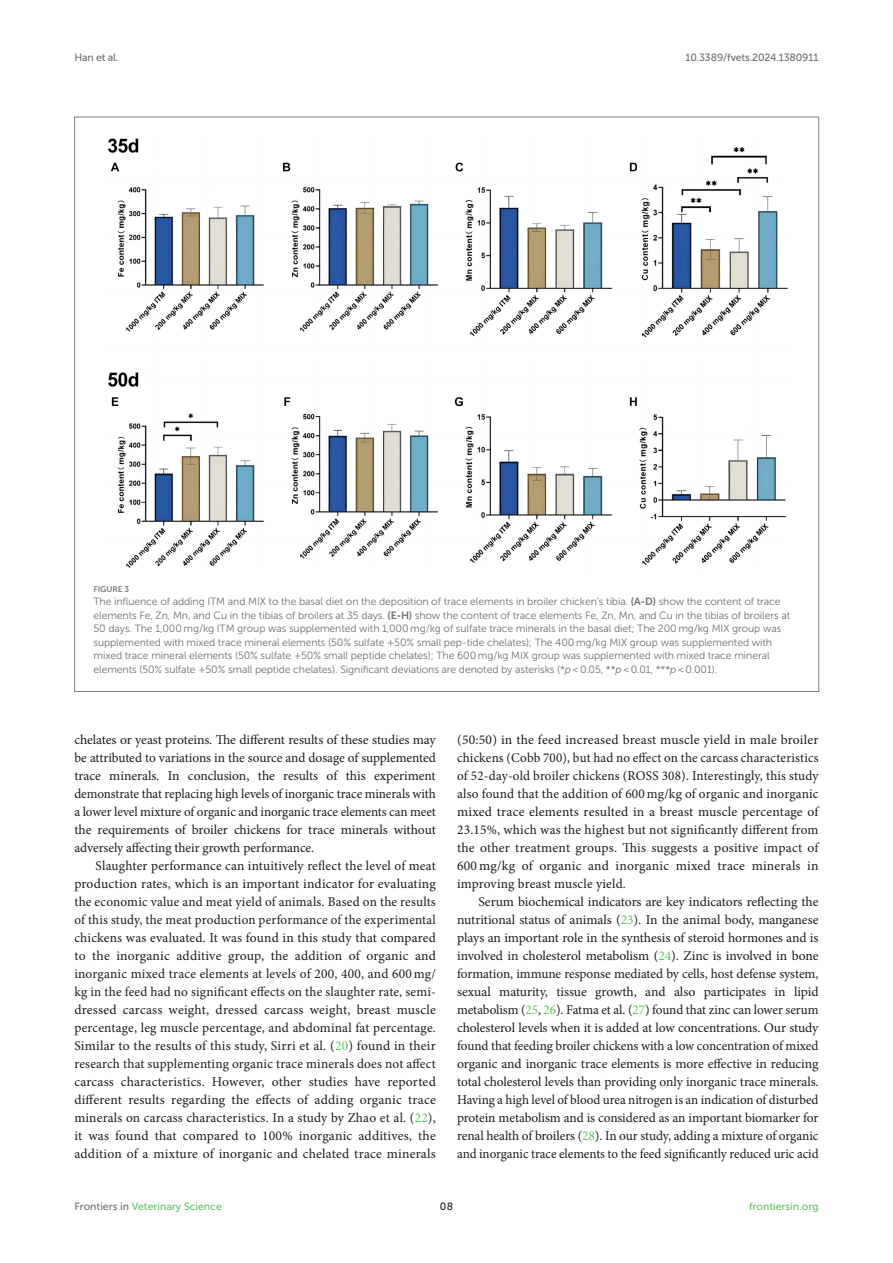
<style>
.page{position:relative;width:893px;height:1263px;background:#fff}
.page>*{position:absolute;margin:0;border:0;box-sizing:border-box;transform-origin:0 0}
.TEXT{font:13.5px/18px "Minion Pro";letter-spacing:.01em;color:#1b1c1b;text-align:justify}
.TEXT_FLUSH{font:13.5px/18px "Minion Pro";letter-spacing:-.005em;color:#1b1c1b;text-align:justify}
.FIG_LEG{font:10.5px/13.5px "Museo Sans 300";letter-spacing:-.01em;color:#706f70}
.t1{font:10.5px "Museo Sans 500";color:#65c161}
.t2{font:10.5px "Museo Sans 500";letter-spacing:-.015em;color:#706f70}
.t3{font:10.5px "Museo Sans 500";color:#1b1c1b}
.FIG_HD{font:8.25px "Museo Sans 700";letter-spacing:-.01em;color:#7e7f7f}
.s1{font-family:"Museo Sans 700"}
.s2{font-style:italic}
.s3{color:#65c161}
.s4{color:#706f70}
</style>
<div class="page">
<img style="left:108px;top:138px;width:680px;height:430px">
<p class="t2" style="left:74px;top:51px;width:46px">Han et al.</p>
<p class="t2" style="left:685px;top:51px;width:135px">10.3389/fvets.2024.1380911</p>
<p class="FIG_HD" style="left:94px;top:584px;width:37px">FIGURE 3</p>
<p class="FIG_LEG" style="left:94px;top:595px;width:698px">The influence of adding ITM and MIX to the basal diet on the deposition of trace elements in broiler chicken’s tibia. <span class="s1">(A-D)</span> show the content of trace elements Fe, Zn, Mn, and Cu in the tibias of broilers at 35 days. <span class="s1">(E-H)</span> show the content of trace elements Fe, Zn, Mn, and Cu in the tibias of broilers at 50 days. The 1,000 mg/kg ITM group was supplemented with 1,000 mg/kg of sulfate trace minerals in the basal diet; The 200 mg/kg MIX group was supplemented with mixed trace mineral elements (50% sulfate +50% small pep-tide chelates); The 400 mg/kg MIX group was supplemented with mixed trace mineral elements (50% sulfate +50% small peptide chelates); The 600 mg/kg MIX group was supplemented with mixed trace mineral elements (50% sulfate +50% small peptide chelates). Significant deviations are denoted by asterisks (*<span class="s2">p</span> &lt; 0.05, **<span class="s2">p</span> &lt; 0.01, ***<span class="s2">p</span> &lt; 0.001).</p>
<p class="TEXT_FLUSH" style="left:74px;top:731px;width:363px">chelates or yeast proteins. The different results of these studies may be attributed to variations in the source and dosage of supplemented trace minerals. In conclusion, the results of this experiment demonstrate that replacing high levels of inorganic trace minerals with a lower level mixture of organic and inorganic trace elements can meet the requirements of broiler chickens for trace minerals without adversely affecting their growth performance.</p>
<p class="TEXT" style="left:74px;top:857px;width:363px;text-indent:21px">Slaughter performance can intuitively reflect the level of meat production rates, which is an important indicator for evaluating the economic value and meat yield of animals. Based on the results of this study, the meat production performance of the experimental chickens was evaluated. It was found in this study that compared to the inorganic additive group, the addition of organic and inorganic mixed trace elements at levels of 200, 400, and 600 mg/ kg in the feed had no significant effects on the slaughter rate, semi&shy;dressed carcass weight, dressed carcass weight, breast muscle percentage, leg muscle percentage, and abdominal fat percentage.<br>Similar to the results of this study, Sirri et al. (<span class="s3">20</span>) found in their research that supplementing organic trace minerals does not affect carcass characteristics. However, other studies have reported different results regarding the effects of adding organic trace minerals on carcass characteristics. In a study by Zhao et al. (<span class="s3">22</span>), it was found that compared to 100% inorganic additives, the addition of a mixture of inorganic and chelated trace minerals</p>
<p class="TEXT" style="left:457px;top:731px;width:363px">(50:50) in the feed increased breast muscle yield in male broiler chickens (Cobb 700), but had no effect on the carcass characteristics of 52-day-old broiler chickens (ROSS 308). Interestingly, this study also found that the addition of 600 mg/kg of organic and inorganic mixed trace elements resulted in a breast muscle percentage of 23.15%, which was the highest but not significantly different from the other treatment groups. This suggests a positive impact of 600 mg/kg of organic and inorganic mixed trace minerals in improving breast muscle yield.</p>
<p class="TEXT" style="left:457px;top:893px;width:363px;text-indent:21px">Serum biochemical indicators are key indicators reflecting the nutritional status of animals (<span class="s3">23</span>). In the animal body, manganese plays an important role in the synthesis of steroid hormones and is involved in cholesterol metabolism (<span class="s3">24</span>). Zinc is involved in bone formation, immune response mediated by cells, host defense system, sexual maturity, tissue growth, and also participates in lipid metabolism (<span class="s3">25</span>, <span class="s3">26</span>). Fatma et al. (<span class="s3">27</span>) found that zinc can lower serum cholesterol levels when it is added at low concentrations. Our study found that feeding broiler chickens with a low concentration of mixed organic and inorganic trace elements is more effective in reducing total cholesterol levels than providing only inorganic trace minerals.<br>Having a high level of blood urea nitrogen is an indication of disturbed protein metabolism and is considered as an important biomarker for renal health of broilers (<span class="s3">28</span>). In our study, adding a mixture of organic and inorganic trace elements to the feed significantly reduced uric acid</p>
<p class="t1" style="left:74px;top:1200px;width:149px"><span class="s4">Frontiers in</span> Veterinary Science</p>
<p class="t3" style="left:440px;top:1200px;width:15px">08</p>
<p class="t1" style="left:749px;top:1200px;width:71px">frontiersin.org</p>
</div>
